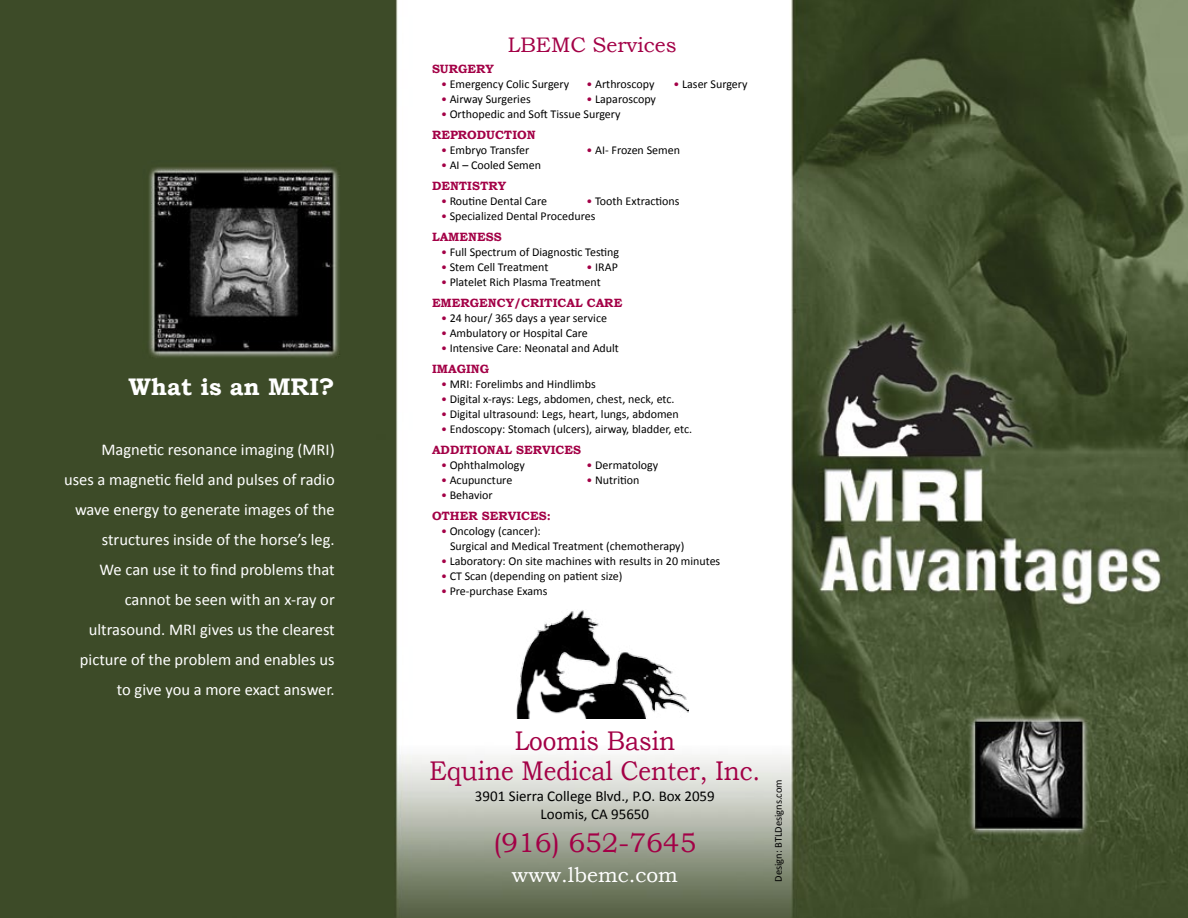
<style>
.page{position:relative;width:1188px;height:918px;background:#fff}
.page>*{position:absolute;margin:0;border:0;box-sizing:border-box;transform-origin:0 0}
.t1{font:27px/30px "Bookman Old Style";color:#a30046;text-align:center;scale:.9 1}
.t2{font:27px "Bookman Old Style";color:#a30046}
.t3{font:700 24px "Bookman Old Style";color:#fff}
.t4{font:21px "Bookman Old Style";color:#fff}
.t5{font:21px "Bookman Old Style";color:#a30046}
.t6{font:16.5px/30px "Calibri";color:#fff;text-align:right}
.t7{font:15px/18px "Calibri";color:#000;text-align:center}
.t8{font:12px/15px "Calibri";color:#000}
.t9{font:700 12px "Bookman Old Style";color:#a30046}
.t10{font:10.5px "Calibri";color:#000}
.s1{color:#a30046}
</style>
<div class="page">
<img style="left:0;top:0;width:1188px;height:918px">
<img style="left:517px;top:610px;width:171px;height:109px">
<h2 class="t3" style="left:128px;top:370px;width:208px">WHAT IS AN MRI?</h2>
<p class="t6" style="left:64px;top:434px;width:272px">Magnetic resonance imaging (MRI)<br>uses a magnetic field and pulses of radio wave energy to generate images of the structures inside of the horse’s leg.<br>We can use it to find problems that cannot be seen with an x-ray or ultrasound. MRI gives us the clearest picture of the problem and enables us to give you a more exact answer.</p>
<h3 class="t5" style="left:508px;top:31px;width:170px">LBEMC Services</h3>
<p class="t9" style="left:432px;top:60px;width:63px">SURGERY</p>
<p class="t8" style="left:441px;top:76px;width:130px"><span class="s1">•</span> Emergency Colic Surgery</p>
<p class="t8" style="left:586px;top:76px;width:70px"><span class="s1">•</span> Arthroscopy</p>
<p class="t8" style="left:674px;top:76px;width:76px"><span class="s1">•</span> Laser Surgery</p>
<p class="t8" style="left:441px;top:91px;width:91px"><span class="s1">•</span> Airway Surgeries</p>
<p class="t8" style="left:586px;top:91px;width:71px"><span class="s1">•</span> Laparoscopy</p>
<p class="t8" style="left:441px;top:106px;width:181px"><span class="s1">•</span> Orthopedic and Soft Tissue Surgery</p>
<p class="t9" style="left:432px;top:126px;width:105px">REPRODUCTION</p>
<p class="t8" style="left:441px;top:142px;width:90px"><span class="s1">•</span> Embryo Transfer</p>
<p class="t8" style="left:586px;top:142px;width:95px"><span class="s1">•</span> AI- Frozen Semen</p>
<p class="t8" style="left:441px;top:157px;width:102px"><span class="s1">•</span> AI – Cooled Semen</p>
<p class="t9" style="left:432px;top:177px;width:76px">DENTISTRY</p>
<p class="t8" style="left:441px;top:193px;width:108px"><span class="s1">•</span> Routine Dental Care</p>
<p class="t8" style="left:586px;top:193px;width:95px"><span class="s1">•</span> Tooth Extractions</p>
<p class="t8" style="left:441px;top:208px;width:156px"><span class="s1">•</span> Specialized Dental Procedures</p>
<p class="t9" style="left:432px;top:228px;width:63px">LAMENESS</p>
<p class="t8" style="left:441px;top:244px;width:180px"><span class="s1">•</span> Full Spectrum of Diagnostic Testing</p>
<p class="t8" style="left:441px;top:259px;width:109px"><span class="s1">•</span> Stem Cell Treatment</p>
<p class="t8" style="left:586px;top:259px;width:33px"><span class="s1">•</span> IRAP</p>
<p class="t8" style="left:441px;top:274px;width:161px"><span class="s1">•</span> Platelet Rich Plasma Treatment</p>
<p class="t9" style="left:432px;top:294px;width:98px">EMERGENCY/CRI</p>
<p class="t9" style="left:544px;top:294px;width:79px">TICAL CARE</p>
<p class="t8" style="left:441px;top:310px;width:168px"><span class="s1">•</span> 24 hour/ 365 days a year service</p>
<p class="t8" style="left:441px;top:325px;width:148px"><span class="s1">•</span> Ambulatory or Hospital Care</p>
<p class="t8" style="left:441px;top:340px;width:180px"><span class="s1">•</span> Intensive Care: Neonatal and Adult</p>
<p class="t9" style="left:432px;top:360px;width:59px">IMAGING</p>
<p class="t8" style="left:441px;top:376px;width:156px"><span class="s1">•</span> MRI: Forelimbs and Hindlimbs</p>
<p class="t8" style="left:441px;top:391px;width:235px"><span class="s1">•</span> Digital x-rays: Legs, abdomen, chest, neck, etc.</p>
<p class="t8" style="left:441px;top:406px;width:239px"><span class="s1">•</span> Digital ultrasound: Legs, heart, lungs, abdomen</p>
<p class="t8" style="left:441px;top:421px;width:253px"><span class="s1">•</span> Endoscopy: Stomach (ulcers), airway, bladder, etc.</p>
<p class="t9" style="left:432px;top:441px;width:149px">ADDITIONAL SERVICES</p>
<p class="t8" style="left:441px;top:457px;width:86px"><span class="s1">•</span> Ophthalmology</p>
<p class="t8" style="left:586px;top:457px;width:73px"><span class="s1">•</span> Dermatology</p>
<p class="t8" style="left:441px;top:472px;width:73px"><span class="s1">•</span> Acupuncture</p>
<p class="t8" style="left:586px;top:472px;width:55px"><span class="s1">•</span> Nutrition</p>
<p class="t8" style="left:441px;top:487px;width:53px"><span class="s1">•</span> Behavior</p>
<p class="t9" style="left:432px;top:507px;width:120px">OTHER SERVICES:</p>
<p class="t8" style="left:450px;top:523px;width:236px;text-indent:-9px"><span class="s1">•</span> Oncology (cancer):<br>Surgical and Medical Treatment (chemotherapy)</p>
<p class="t8" style="left:441px;top:553px;width:281px"><span class="s1">•</span> Laboratory: On site machines with results in 20 minutes</p>
<p class="t8" style="left:441px;top:568px;width:183px"><span class="s1">•</span> CT Scan (depending on patient size)</p>
<p class="t8" style="left:441px;top:583px;width:108px"><span class="s1">•</span> Pre-purchase Exams</p>
<h1 class="t1" style="left:430px;top:726px;width:369px">Loomis Basin<br>Equine Medical Center, Inc.</h1>
<p class="t7" style="left:475px;top:786px;width:241px">3901 Sierra College Blvd., P.O. Box 2059<br>Loomis, CA 95650</p>
<h1 class="t2" style="left:493px;top:825px;width:205px">(916) 652-7645</h1>
<h3 class="t4" style="left:512px;top:861px;width:167px">www.lbemc.com</h3>
<p class="t10" style="left:772px;top:882px;width:104px;rotate:-90deg">Design: BTLDesigns.com</p>
</div>
